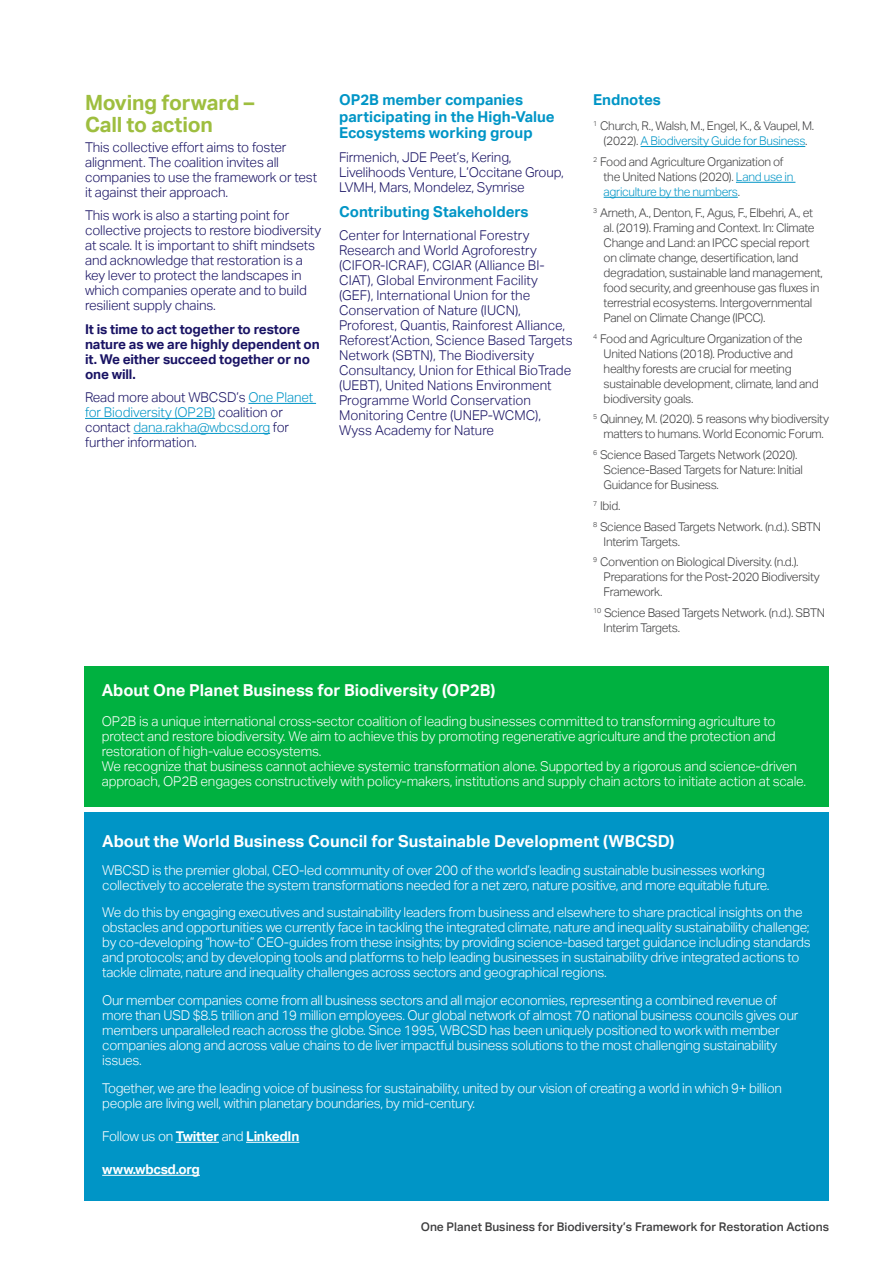
<style>
.page{position:relative;width:893px;height:1263px;background:#fff}
.page>*{position:absolute;margin:0;border:0;box-sizing:border-box;transform-origin:0 0}
.SUBTITULO_1{font:700 21px/22.6px "Aktiv Grotesk";letter-spacing:-.01em;color:#9ebe3f}
.t1{font:700 16.5px "Aktiv Grotesk";color:#fff}
.t2{font:700 15px/16.5px "Aktiv Grotesk";color:#0095c6}
.t3{font:300 13.5px/15px "Aktiv Grotesk";letter-spacing:-.02em;color:#fff}
.t4{font:300 13.5px/15px "Aktiv Grotesk";letter-spacing:-.01em;color:#191364}
.t5{font:700 13.5px/15px "Aktiv Grotesk";letter-spacing:-.01em;color:#191364}
.t6{font:700 13.5px "Aktiv Grotesk";letter-spacing:-.02em;color:#fff}
.t7{font:300 12px/15px "Aktiv Grotesk";letter-spacing:-.025em;color:#3e3e3f}
.t8{font:500 12px "Aktiv Grotesk";color:#3e3e3f}
.s1{color:#0095c6}
.s2{font-weight:300}
</style>
<div class="page">
<div style="left:84px;top:812px;width:745px;height:388px;background:#0095c6"></div>
<hr style="left:176px;top:1142px;width:43px;height:1px;background:#fff">
<hr style="left:246px;top:1142px;width:53px;height:1px;background:#fff">
<hr style="left:102px;top:1175px;width:98px;height:1px;background:#fff">
<hr style="left:248px;top:403px;width:68px;height:1px;background:#0095c6">
<hr style="left:85px;top:418px;width:130px;height:1px;background:#0095c6">
<hr style="left:133px;top:433px;width:137px;height:1px;background:#0095c6">
<hr style="left:641px;top:146px;width:164px;height:1px;background:#0095c6">
<hr style="left:736px;top:182px;width:59px;height:1px;background:#0095c6">
<hr style="left:604px;top:197px;width:134px;height:1px;background:#0095c6">
<div style="left:84px;top:666px;width:744px;height:141px;background:#00b140"></div>
<p class="SUBTITULO_1" style="left:85px;top:91px;width:171px">Moving forward –<br>Call to action</p>
<p class="t4" style="left:85px;top:139px;width:234px">This collective effort aims to foster alignment. The coalition invites all companies to use the framework or test it against their approach.</p>
<p class="t4" style="left:85px;top:208px;width:238px">This work is also a starting point for collective projects to restore biodiversity at scale. It is important to shift mindsets and acknowledge that restoration is a key lever to protect the landscapes in which companies operate and to build resilient supply chains.</p>
<p class="t5" style="left:85px;top:321px;width:236px">It is time to act together to restore nature as we are highly dependent on it. We either succeed together or no one will.</p>
<p class="t4" style="left:85px;top:390px;width:230px">Read more about WBCSD’s <span class="s1">One Planet for Biodiversity (OP2B)</span> coalition or contact <span class="s1">dana.rakha@wbcsd.org</span> for further information.</p>
<p class="t2" style="left:339px;top:92px;width:217px">OP2B member companies participating in the High-Value<br>Ecosystems working group</p>
<p class="t4" style="left:339px;top:150px;width:226px">Firmenich, JDE Peet’s, Kering,<br>Livelihoods Venture, L’Occitane Group,<br>LVMH, Mars, Mondelez, Symrise</p>
<p class="t2" style="left:339px;top:203px;width:191px">Contributing Stakeholders</p>
<p class="t4" style="left:339px;top:228px;width:235px">Center for International Forestry Research and World Agroforestry (CIFOR-ICRAF), CGIAR (Alliance BI-CIAT), Global Environment Facility (GEF), International Union for the Conservation of Nature (IUCN), Proforest, Quantis, Rainforest Alliance, Reforest’Action, Science Based Targets Network (SBTN), The Biodiversity Consultancy, Union for Ethical BioTrade (UEBT), United Nations Environment Programme World Conservation Monitoring Centre (UNEP-WCMC), Wyss Academy for Nature</p>
<p class="t2" style="left:593px;top:92px;width:69px">Endnotes</p>
<p class="t7" style="left:593px;top:119px;width:223px;text-align:center"><sup>1</sup> Church, R., Walsh, M., Engel, K., &amp; Vaupel, M. (2022). <span class="s1">A Biodiversity Guide for Business</span>.</p>
<p class="t7" style="left:604px;top:154px;width:191px;text-indent:-10px"><sup>2</sup> Food and Agriculture Organization of the United Nations (2020). <span class="s1">Land use in agriculture by the numbers</span>.</p>
<p class="t7" style="left:604px;top:205px;width:221px;text-indent:-10px"><sup>3</sup> Arneth, A., Denton, F., Agus, F., Elbehri, A., et al. (2019). Framing and Context. In: Climate Change and Land: an IPCC special report on climate change, desertification, land degradation, sustainable land management, food security, and greenhouse gas fluxes in terrestrial ecosystems. Intergovernmental Panel on Climate Change (IPCC).</p>
<p class="t7" style="left:604px;top:331px;width:216px;text-indent:-10px"><sup>4</sup> Food and Agriculture Organization of the United Nations (2018). Productive and healthy forests are crucial for meeting sustainable development, climate, land and biodiversity goals.</p>
<p class="t7" style="left:593px;top:412px;width:238px;text-align:center"><sup>5</sup> Quinney, M. (2020). 5 reasons why biodiversity matters to humans. World Economic Forum.</p>
<p class="t7" style="left:604px;top:447px;width:201px;text-indent:-10px"><sup>6</sup> Science Based Targets Network (2020).<br>Science-Based Targets for Nature: Initial<br>Guidance for Business.</p>
<p class="t7" style="left:593px;top:498px;width:29px"><sup>7</sup> Ibid.</p>
<p class="t7" style="left:604px;top:519px;width:219px;text-indent:-10px"><sup>8</sup> Science Based Targets Network. (n.d.). SBTN<br>Interim Targets.</p>
<p class="t7" style="left:604px;top:555px;width:218px;text-indent:-10px"><sup>9</sup> Convention on Biological Diversity. (n.d.).<br>Preparations for the Post-2020 Biodiversity<br>Framework.</p>
<p class="t7" style="left:604px;top:605px;width:223px;text-indent:-10px"><sup>10</sup> Science Based Targets Network. (n.d.). SBTN<br>Interim Targets.</p>
<p class="t1" style="left:102px;top:681px;width:395px">About One Planet Business for Biodiversity (OP2B)</p>
<p class="t3" style="left:102px;top:714px;width:675px;text-align:justify">OP2B is a unique international cross-sector coalition of leading businesses committed to transforming agriculture to protect and restore biodiversity. We aim to achieve this by promoting regenerative agriculture and the protection and restoration of high-value ecosystems.</p>
<p class="t3" style="left:102px;top:759px;width:706px">We recognize that business cannot achieve systemic transformation alone. Supported by a rigorous and science-driven approach, OP2B engages constructively with policy-makers, institutions and supply chain actors to initiate action at scale.</p>
<p class="t1" style="left:102px;top:831px;width:574px">About the World Business Council for Sustainable Development (WBCSD)</p>
<p class="t3" style="left:102px;top:862px;width:669px">WBCSD is the premier global, CEO-led community of over 200 of the world’s leading sustainable businesses working collectively to accelerate the system transformations needed for a net zero, nature positive, and more equitable future.</p>
<p class="t3" style="left:102px;top:905px;width:710px">We do this by engaging executives and sustainability leaders from business and elsewhere to share practical insights on the obstacles and opportunities we currently face in tackling the integrated climate, nature and inequality sustainability challenge; by co-developing “how-to” CEO-guides from these insights; by providing science-based target guidance including standards and protocols; and by developing tools and platforms to help leading businesses in sustainability drive integrated actions to tackle climate, nature and inequality challenges across sectors and geographical regions.</p>
<p class="t3" style="left:102px;top:993px;width:698px">Our member companies come from all business sectors and all major economies, representing a combined revenue of more than USD $8.5 trillion and 19 million employees. Our global network of almost 70 national business councils gives our members unparalleled reach across the globe. Since 1995, WBCSD has been uniquely positioned to work with member companies along and across value chains to de liver impactful business solutions to the most challenging sustainability issues.</p>
<p class="t3" style="left:102px;top:1081px;width:681px">Together, we are the leading voice of business for sustainability, united by our vision of creating a world in which 9+ billion people are living well, within planetary boundaries, by mid-century.</p>
<p class="t6" style="left:102px;top:1128px;width:199px"><span class="s2">Follow us on</span> Twitter <span class="s2">and</span> LinkedIn</p>
<p class="t6" style="left:102px;top:1161px;width:99px">www.wbcsd.org</p>
<p class="t8" style="left:421px;top:1219px;width:410px">One Planet Business for Biodiversity’s Framework for Restoration Actions</p>
</div>
